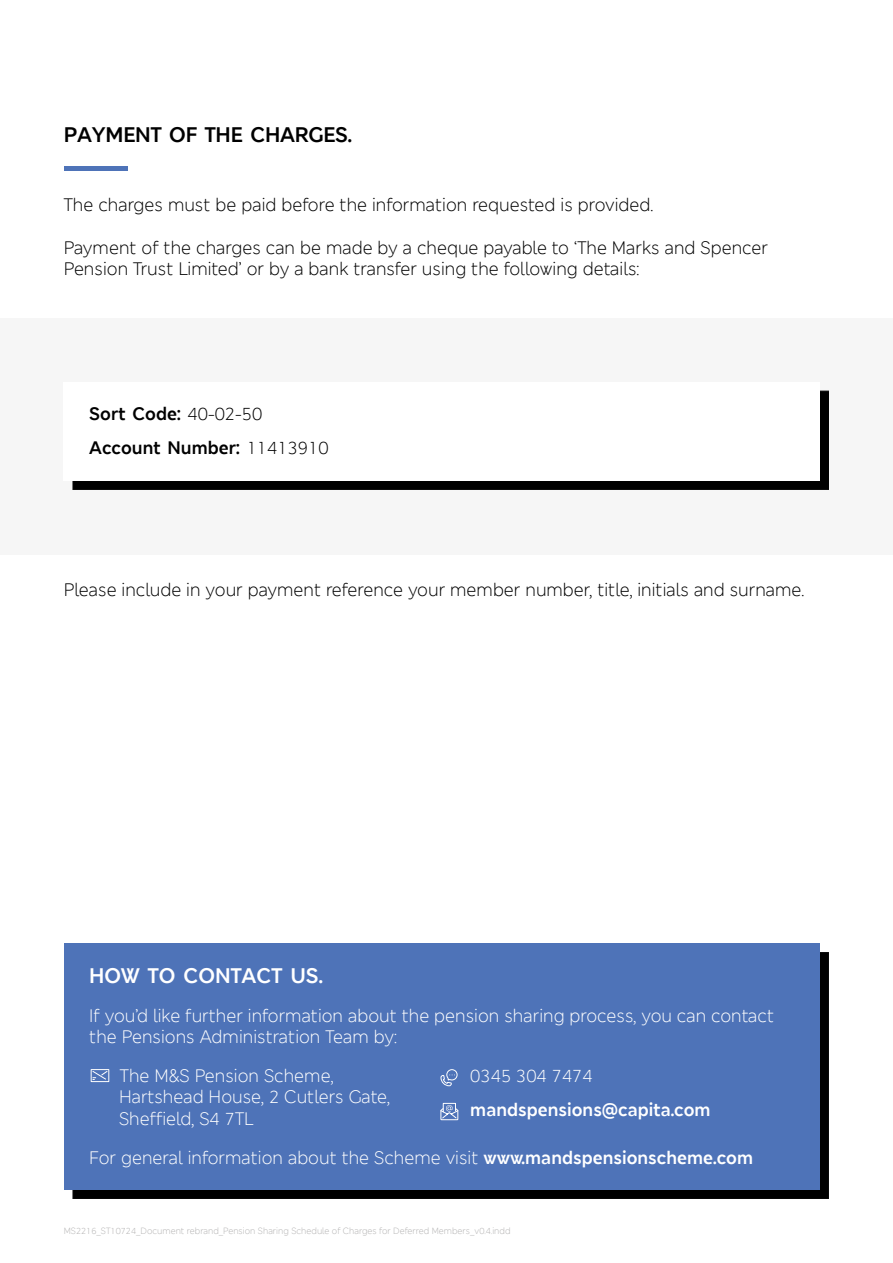
<style>
.page{position:relative;width:893px;height:1263px;background:#fff}
.page>*{position:absolute;margin:0;border:0;box-sizing:border-box;transform-origin:0 0}
.t1{font:700 21px "MS London";letter-spacing:-.01em;color:#000}
.t2{font:700 21px "MS London";color:#fff}
.t3{font:18px/21.6px "MS London";color:#000}
.t4{font:18px/21.6px "MS London";color:#fff}
.t5{font:700 18px/34.3px "MS London";color:#000}
.t6{font:700 18px "MS London";color:#fff}
.t7{font:9px "MS London";color:#b3b2b2}
.s1{font-weight:400}
.s2{font-weight:700}
</style>
<div class="page">
<div style="left:64px;top:166px;width:64px;height:5px;background:#4e73b8"></div>
<div style="left:0;top:318px;width:893px;height:236px;background:#f6f6f6"></div>
<div style="left:73px;top:391px;width:756px;height:99px;background:#000"></div>
<div style="left:64px;top:382px;width:756px;height:99px;background:#fff"></div>
<div style="left:73px;top:952px;width:756px;height:246px;background:#000"></div>
<div style="left:64px;top:943px;width:756px;height:246px;background:#4e73b8"></div>
<svg style="left:93px;top:1071px;width:14px;height:9px"></svg>
<div style="left:91px;top:1069px;width:18px;height:13px;border:1px solid #fff"></div>
<svg style="left:440px;top:1069px;width:18px;height:18px"></svg>
<div style="left:441px;top:1110px;width:17px;height:10px;border:1px solid #fff"></div>
<svg style="left:440px;top:1103px;width:19px;height:16px"></svg>
<p class="t1" style="left:64px;top:121px;width:290px">PAYMENT OF THE CHARGES.</p>
<p class="t3" style="left:64px;top:193px;width:591px">The charges must be paid before the information requested is provided.</p>
<p class="t3" style="left:64px;top:236px;width:706px">Payment of the charges can be made by a cheque payable to ‘The Marks and Spencer<br>Pension Trust Limited’ or by a bank transfer using the following details:</p>
<p class="t5" style="left:89px;top:397px;width:241px">Sort Code: <span class="s1">40-02-50<br></span>Account Number: <span class="s1">11413910</span></p>
<p class="t3" style="left:64px;top:579px;width:742px">Please include in your payment reference your member number, title, initials and surname.</p>
<p class="t2" style="left:89px;top:962px;width:235px">HOW TO CONTACT US.</p>
<p class="t4" style="left:89px;top:1004px;width:686px">If you’d like further information about the pension sharing process, you can contact the Pensions Administration Team by:</p>
<p class="t4" style="left:119px;top:1064px;width:272px">The M&amp;S Pension Scheme,<br>Hartshead House, 2 Cutlers Gate,<br>Sheffield, S4 7TL</p>
<p class="t4" style="left:89px;top:1146px;width:665px">For general information about the Scheme visit <span class="s2">www.mandspensionscheme.com</span></p>
<p class="t4" style="left:470px;top:1064px;width:124px">0345 304 7474</p>
<p class="t6" style="left:470px;top:1098px;width:242px">mandspensions@capita.com</p>
<p class="t7" style="left:64px;top:1225px;width:448px">MS2216_ST10724_Document rebrand_Pension Sharing Schedule of Charges for Deferred Members_v0.4.indd</p>
</div>
